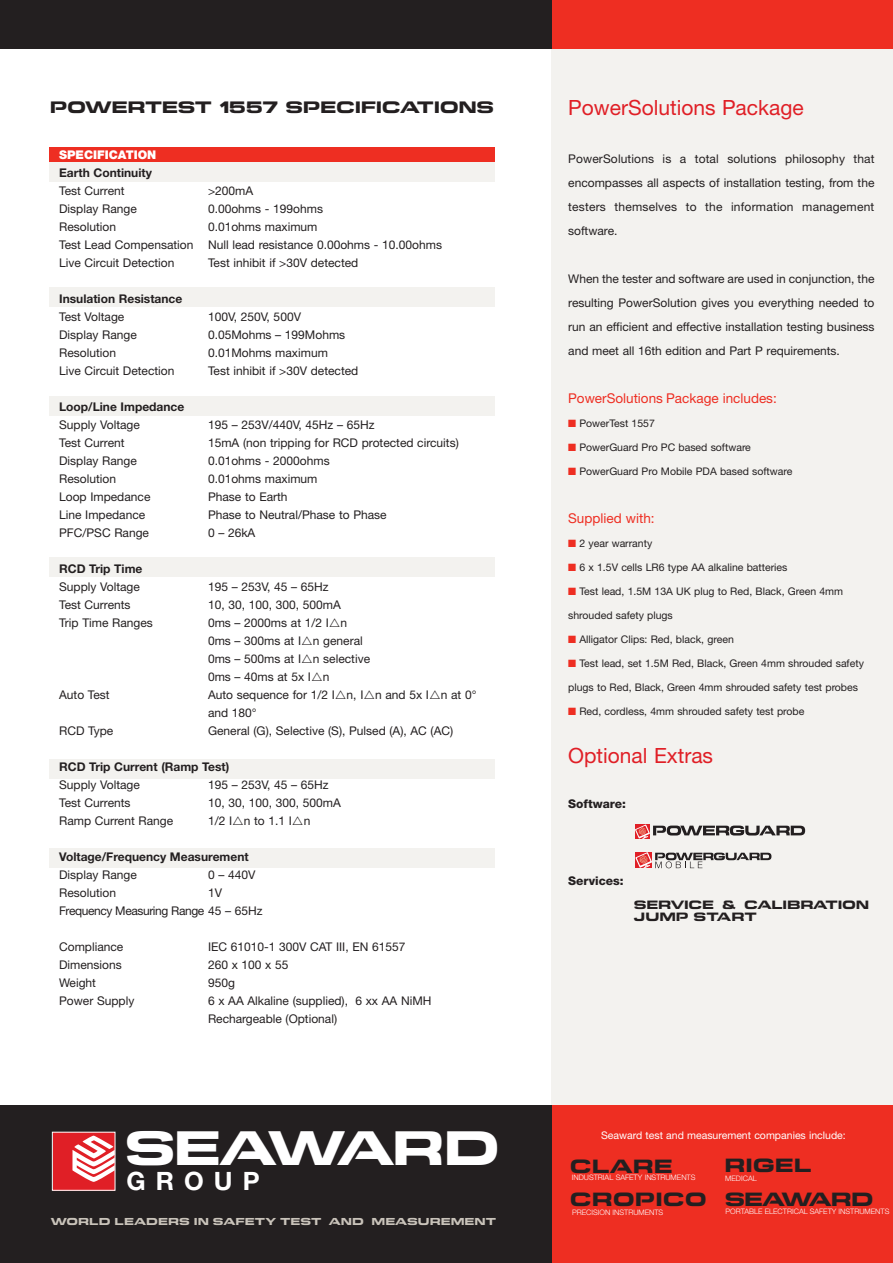
<style>
.page{position:relative;width:893px;height:1263px;background:#fff}
.page>*{position:absolute;margin:0;border:0;box-sizing:border-box;transform-origin:0 0}
.t1{font:48.15px "Seaward";letter-spacing:-.05em;color:#fff}
.t2{font:700 25.35px "Helvetica Neue";letter-spacing:.4em;color:#fff}
.t3{font:21px "Helvetica Neue";color:#e01f26}
.t4{font:19.05px "Seaward";color:#231f20}
.t5{font:19.05px "Seaward";letter-spacing:-.05em;color:#231f20}
.t6{font:16.5px "Seaward";letter-spacing:-.02em;color:#231f20}
.t7{font:13.5px "Helvetica Neue";color:#ee2e22}
.t8{font:12px/18px "Helvetica Neue";color:#231f20}
.t9{font:700 12px "Helvetica Neue";color:#231f20}
.t10{font:12px/18px "Helvetica Neue";letter-spacing:-.035em;color:#231f20}
.t11{font:12px/12px "Seaward";letter-spacing:-.02em;color:#231f20}
.t12{font:800 12px "Helvetica Neue";color:#231f20}
.t13{font:900 12px "Helvetica Neue";color:#fff}
.t14{font:10.5px "Helvetica Neue";color:#231f20}
.t15{font:10.5px "Helvetica Neue";color:#fff}
.t16{font:10.05px "Seaward";color:#c9c3ba}
.t17{font:300 7.5px "Helvetica Neue";color:#fff}
.s1{color:#ee2e22}
</style>
<div class="page">
<div style="left:552px;top:14px;width:341px;height:1246px;background:#f3f2ef"></div>
<div style="left:525px;top:1105px;width:368px;height:158px;background:#ee2e22"></div>
<div style="left:0;top:1105px;width:552px;height:158px;background:#231f20"></div>
<div style="left:53px;top:1132px;width:62px;height:58px;background:#e01f26"></div>
<svg style="left:72px;top:1135px;width:41px;height:47px"></svg>
<div style="left:52px;top:1132px;width:63px;height:59px;border:1px solid #fff"></div>
<div style="left:3px;top:0;width:890px;height:49px;background:#ee2e22"></div>
<div style="left:0;top:0;width:552px;height:49px;background:#231f20"></div>
<div style="left:50px;top:147px;width:445px;height:19px;background:#ee2e22"></div>
<div style="left:50px;top:162px;width:445px;height:19px;background:#f3f2ef"></div>
<div style="left:50px;top:558px;width:445px;height:19px;background:#f3f2ef"></div>
<div style="left:50px;top:287px;width:445px;height:19px;background:#f3f2ef"></div>
<div style="left:50px;top:397px;width:445px;height:19px;background:#f3f2ef"></div>
<div style="left:50px;top:848px;width:445px;height:20px;background:#f3f2ef"></div>
<div style="left:50px;top:759px;width:445px;height:19px;background:#f3f2ef"></div>
<svg style="left:635px;top:825px;width:170px;height:14px"></svg>
<svg style="left:635px;top:852px;width:136px;height:17px"></svg>
<h3 class="t6" style="left:50px;top:98px;width:446px">POWERTEST 1557 SPECIFICATIONS</h3>
<p class="t13" style="left:59px;top:151px;width:99px">SPECIFICATION</p>
<p class="t9" style="left:59px;top:169px;width:94px">Earth Continuity</p>
<p class="t8" style="left:59px;top:183px;width:67px">Test Current</p>
<p class="t8" style="left:208px;top:183px;width:47px">&gt;200mA</p>
<p class="t8" style="left:59px;top:201px;width:79px">Display Range</p>
<p class="t8" style="left:208px;top:201px;width:116px">0.00ohms - 199ohms</p>
<p class="t8" style="left:59px;top:219px;width:58px">Resolution</p>
<p class="t8" style="left:59px;top:219px;width:384px;text-indent:149px">0.01ohms maximum<br>Test Lead Compensation Null lead resistance 0.00ohms - 10.00ohms<br>Live Circuit Detection</p>
<p class="t8" style="left:208px;top:255px;width:152px">Test inhibit if &gt;30V detected</p>
<p class="t9" style="left:59px;top:295px;width:125px">Insulation Resistance</p>
<p class="t8" style="left:59px;top:309px;width:67px">Test Voltage</p>
<p class="t8" style="left:208px;top:309px;width:94px">100V, 250V, 500V</p>
<p class="t8" style="left:59px;top:327px;width:79px">Display Range</p>
<p class="t8" style="left:208px;top:327px;width:139px">0.05Mohms – 199Mohms</p>
<p class="t8" style="left:59px;top:345px;width:58px">Resolution</p>
<p class="t8" style="left:208px;top:345px;width:121px">0.01Mohms maximum</p>
<p class="t8" style="left:59px;top:363px;width:117px">Live Circuit Detection</p>
<p class="t8" style="left:208px;top:363px;width:152px">Test inhibit if &gt;30V detected</p>
<p class="t9" style="left:59px;top:403px;width:127px">Loop/Line Impedance</p>
<p class="t8" style="left:59px;top:417px;width:82px">Supply Voltage</p>
<p class="t8" style="left:208px;top:417px;width:168px">195 – 253V/440V, 45Hz – 65Hz</p>
<p class="t8" style="left:59px;top:435px;width:67px">Test Current</p>
<p class="t8" style="left:208px;top:435px;width:252px">15mA (non tripping for RCD protected circuits)</p>
<p class="t8" style="left:59px;top:453px;width:79px">Display Range</p>
<p class="t8" style="left:208px;top:453px;width:123px">0.01ohms - 2000ohms</p>
<p class="t8" style="left:59px;top:471px;width:58px">Resolution</p>
<p class="t8" style="left:208px;top:471px;width:111px">0.01ohms maximum</p>
<p class="t8" style="left:59px;top:489px;width:93px">Loop Impedance</p>
<p class="t8" style="left:208px;top:489px;width:81px">Phase to Earth</p>
<p class="t8" style="left:59px;top:507px;width:88px">Line Impedance</p>
<p class="t8" style="left:208px;top:507px;width:180px">Phase to Neutral/Phase to Phase</p>
<p class="t8" style="left:59px;top:525px;width:91px">PFC/PSC Range</p>
<p class="t8" style="left:208px;top:525px;width:49px">0 – 26kA</p>
<p class="t9" style="left:59px;top:565px;width:85px">RCD Trip Time</p>
<p class="t8" style="left:59px;top:579px;width:82px">Supply Voltage</p>
<p class="t8" style="left:208px;top:579px;width:122px">195 – 253V, 45 – 65Hz</p>
<p class="t8" style="left:59px;top:597px;width:73px">Test Currents</p>
<p class="t8" style="left:208px;top:597px;width:134px">10, 30, 100, 300, 500mA</p>
<p class="t8" style="left:59px;top:615px;width:95px">Trip Time Ranges</p>
<p class="t8" style="left:208px;top:615px;width:164px">0ms – 2000ms at 1/2 I n<br>0ms – 300ms at I n general<br>0ms – 500ms at I n selective<br>0ms – 40ms at 5x I n</p>
<p class="t8" style="left:59px;top:687px;width:52px">Auto Test</p>
<p class="t8" style="left:208px;top:687px;width:270px">Auto sequence for 1/2 I n, I n and 5x I n at 0° and 180°</p>
<p class="t8" style="left:59px;top:723px;width:56px">RCD Type</p>
<p class="t8" style="left:208px;top:723px;width:247px">General (G), Selective (S), Pulsed (A), AC (AC)</p>
<p class="t9" style="left:59px;top:763px;width:172px">RCD Trip Current (Ramp Test)</p>
<p class="t8" style="left:59px;top:777px;width:82px">Supply Voltage</p>
<p class="t8" style="left:208px;top:777px;width:122px">195 – 253V, 45 – 65Hz</p>
<p class="t8" style="left:59px;top:795px;width:73px">Test Currents</p>
<p class="t8" style="left:208px;top:795px;width:134px">10, 30, 100, 300, 500mA</p>
<p class="t8" style="left:59px;top:813px;width:116px">Ramp Current Range</p>
<p class="t8" style="left:208px;top:813px;width:104px">1/2 I n to 1.1 I n</p>
<p class="t9" style="left:59px;top:853px;width:191px">Voltage/Frequency Measurement</p>
<p class="t8" style="left:59px;top:867px;width:79px">Display Range</p>
<p class="t8" style="left:208px;top:867px;width:49px">0 – 440V</p>
<p class="t8" style="left:59px;top:885px;width:58px">Resolution</p>
<p class="t10" style="left:59px;top:885px;width:205px;text-indent:149px">1V<br>Frequency Measuring Range 45 – 65Hz</p>
<p class="t8" style="left:59px;top:939px;width:66px">Compliance</p>
<p class="t8" style="left:208px;top:939px;width:199px">IEC 61010-1 300V CAT III, EN 61557</p>
<p class="t8" style="left:59px;top:957px;width:64px">Dimensions</p>
<p class="t8" style="left:208px;top:957px;width:82px">260 x 100 x 55</p>
<p class="t8" style="left:59px;top:975px;width:38px">Weight</p>
<p class="t8" style="left:208px;top:975px;width:28px">950g</p>
<p class="t8" style="left:59px;top:993px;width:77px">Power Supply</p>
<p class="t8" style="left:208px;top:993px;width:225px">6 x AA Alkaline (supplied), 6 xx AA NiMH<br>Rechargeable (Optional)</p>
<h1 class="t1" style="left:124px;top:1120px;width:377px">SEAWARD</h1>
<h2 class="t2" style="left:126px;top:1171px;width:135px">GROUP</h2>
<p class="t16" style="left:51px;top:1215px;width:447px">WORLD LEADERs IN SAFETY TEST AND MEASUREMENT</p>
<h3 class="t3" style="left:568px;top:100px;width:237px">PowerSolutions Package</h3>
<p class="t8" style="left:568px;top:148px;width:308px;line-height:24px;text-align:justify">PowerSolutions is a total solutions philosophy that encompasses all aspects of installation testing, from the testers themselves to the information management software.</p>
<p class="t8" style="left:568px;top:268px;width:308px;line-height:24px;text-align:justify">When the tester and software are used in conjunction, the resulting PowerSolution gives you everything needed to run an efficient and effective installation testing business and meet all 16th edition and Part P requirements.</p>
<p class="t7" style="left:568px;top:393px;width:210px">PowerSolutions Package includes:</p>
<p class="t14" style="left:568px;top:419px;width:88px"><span class="s1">■</span> PowerTest 1557</p>
<p class="t14" style="left:568px;top:443px;width:184px"><span class="s1">■</span> PowerGuard Pro PC based software</p>
<p class="t14" style="left:568px;top:467px;width:226px"><span class="s1">■</span> PowerGuard Pro Mobile PDA based software</p>
<p class="t7" style="left:568px;top:513px;width:88px">Supplied with:</p>
<p class="t14" style="left:568px;top:539px;width:86px"><span class="s1">■</span> 2 year warranty</p>
<p class="t14" style="left:568px;top:563px;width:221px"><span class="s1">■</span> 6 x 1.5V cells LR6 type AA alkaline batteries</p>
<p class="t14" style="left:568px;top:587px;width:276px"><span class="s1">■</span> Test lead, 1.5M 13A UK plug to Red, Black, Green 4mm</p>
<p class="t14" style="left:568px;top:611px;width:106px">shrouded safety plugs</p>
<p class="t14" style="left:568px;top:635px;width:167px"><span class="s1">■</span> Alligator Clips: Red, black, green</p>
<p class="t14" style="left:568px;top:659px;width:297px"><span class="s1">■</span> Test lead, set 1.5M Red, Black, Green 4mm shrouded safety</p>
<p class="t14" style="left:568px;top:683px;width:291px">plugs to Red, Black, Green 4mm shrouded safety test probes</p>
<p class="t14" style="left:568px;top:707px;width:238px"><span class="s1">■</span> Red, cordless, 4mm shrouded safety test probe</p>
<h3 class="t3" style="left:568px;top:748px;width:146px">Optional Extras</h3>
<p class="t12" style="left:568px;top:799px;width:59px">Software:</p>
<p class="t12" style="left:568px;top:877px;width:57px">Services:</p>
<p class="t11" style="left:634px;top:899px;width:237px">SERVICE &amp; CALIBRATION<br>JUMP START</p>
<p class="t15" style="left:601px;top:1132px;width:246px">Seaward test and measurement companies include:</p>
<h3 class="t4" style="left:570px;top:1155px;width:104px">CLARE</h3>
<p class="t17" style="left:572px;top:1175px;width:125px">INDUSTRIAL SAFETY INSTRUMENTS</p>
<h3 class="t4" style="left:570px;top:1189px;width:138px">CROPICO</h3>
<p class="t17" style="left:572px;top:1209px;width:93px">PRECISION INSTRUMENTS</p>
<h3 class="t4" style="left:724px;top:1155px;width:89px">RIGEL</h3>
<p class="t17" style="left:725px;top:1175px;width:33px">MEDICAL</p>
<h3 class="t5" style="left:725px;top:1188px;width:150px">SEAWARD</h3>
<p class="t17" style="left:725px;top:1209px;width:166px">PORTABLE ELECTRICAL SAFETY INSTRUMENTS</p>
</div>
